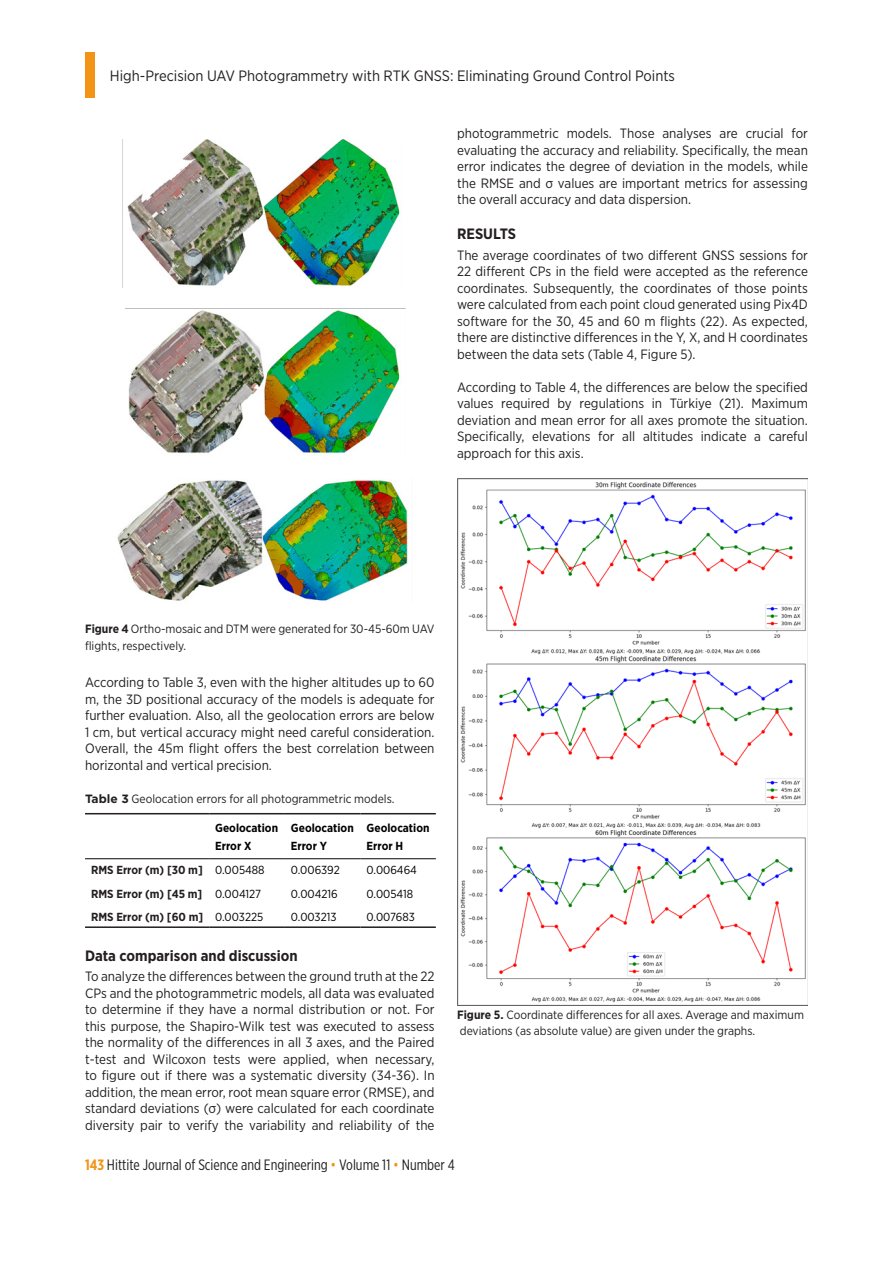
<style>
.page{position:relative;width:893px;height:1263px;background:#fff}
.page>*{position:absolute;margin:0;border:0;box-sizing:border-box;transform-origin:0 0}
.t1{font:15px "Gotham Narrow";color:#231f20}
.t2{font:15px "Gotham X Narrow";color:#231f20}
.Title_2{font:700 15px "Gotham Narrow";color:#231f20}
.Title_1{font:700 15px "Gotham Narrow";color:#231f20}
.metin{font:13.5px/16.5px "Gotham Narrow";color:#231f20;text-align:justify}
.Table_and_figure_caption_title{font:12px/16.5px "Gotham Narrow";color:#231f20}
.Table_and_figure_caption_title-2{font:11.7px "Gotham Narrow";color:#000}
.Table_and_figure_caption_title-3{font:700 11.7px/18px "Gotham Narrow";color:#000}
.Table_and_figure_caption_title-4{font:700 11.7px "Gotham Narrow";color:#231f20}
.s1{font-weight:700}
.s2{font-family:"Gotham";font-weight:700}
.s3{font-weight:700;color:#f39417}
.s4{color:#f39417}
</style>
<div class="page">
<div style="left:86px;top:52px;width:9px;height:46px;background:#f39417"></div>
<img style="left:117px;top:139px;width:291px;height:462px">
<hr style="left:209px;top:858px;width:76px;height:1px;background:#231f20">
<hr style="left:285px;top:858px;width:76px;height:1px;background:#231f20">
<hr style="left:361px;top:858px;width:75px;height:1px;background:#231f20">
<hr style="left:85px;top:858px;width:124px;height:1px;background:#231f20">
<hr style="left:85px;top:813px;width:124px;height:1px;background:#231f20">
<hr style="left:209px;top:813px;width:76px;height:1px;background:#231f20">
<hr style="left:285px;top:813px;width:76px;height:1px;background:#231f20">
<hr style="left:361px;top:813px;width:75px;height:1px;background:#231f20">
<hr style="left:85px;top:926px;width:124px;height:2px;background:#231f20">
<hr style="left:209px;top:926px;width:76px;height:2px;background:#231f20">
<hr style="left:285px;top:926px;width:76px;height:2px;background:#231f20">
<hr style="left:361px;top:926px;width:75px;height:2px;background:#231f20">
<img style="left:457px;top:478px;width:351px;height:527px">
<hr style="left:98px;top:1262px;width:125px;height:1px;background:#231f20">
<img style="left:117px;top:459px;width:291px;height:17px">
<img style="left:117px;top:289px;width:291px;height:17px">
<img style="left:117px;top:299px;width:7px;height:163px">
<p class="t1" style="left:110px;top:66px;width:567px">High-Precision UAV Photogrammetry with RTK GNSS: Eliminating Ground Control Points</p>
<p class="metin" style="left:457px;top:125px;width:352px">photogrammetric models. Those analyses are crucial for evaluating the accuracy and reliability. Specifically, the mean error indicates the degree of deviation in the models, while the RMSE and σ values are important metrics for assessing the overall accuracy and data dispersion.</p>
<p class="Title_1" style="left:457px;top:224px;width:61px">RESULTS</p>
<p class="metin" style="left:457px;top:246px;width:352px">The average coordinates of two different GNSS sessions for 22 different CPs in the field were accepted as the reference coordinates. Subsequently, the coordinates of those points were calculated from each point cloud generated using Pix4D software for the 30, 45 and 60 m flights (22). As expected, there are distinctive differences in the Y, X, and H coordinates between the data sets (Table 4, Figure 5).</p>
<p class="metin" style="left:457px;top:378px;width:352px">According to Table 4, the differences are below the specified values required by regulations in Türkiye (21). Maximum deviation and mean error for all axes promote the situation.<br>Specifically, elevations for all altitudes indicate a careful approach for this axis.</p>
<p class="Table_and_figure_caption_title" style="left:85px;top:621px;width:351px"><span class="s1">Figure 4</span> Ortho-mosaic and DTM were generated for 30-45-60m UAV flights, respectively.</p>
<p class="metin" style="left:85px;top:674px;width:351px">According to Table 3, even with the higher altitudes up to 60 m, the 3D positional accuracy of the models is adequate for further evaluation. Also, all the geolocation errors are below 1 cm, but vertical accuracy might need careful consideration.<br>Overall, the 45m flight offers the best correlation between horizontal and vertical precision.</p>
<p class="Table_and_figure_caption_title" style="left:85px;top:790px;width:311px"><span class="s2">Table 3</span> Geolocation errors for all photogrammetric models.</p>
<p class="Table_and_figure_caption_title-3" style="left:215px;top:819px;width:64px">Geolocation<br>Error X</p>
<p class="Table_and_figure_caption_title-3" style="left:291px;top:819px;width:64px">Geolocation<br>Error Y</p>
<p class="Table_and_figure_caption_title-3" style="left:367px;top:819px;width:64px">Geolocation<br>Error H</p>
<p class="Table_and_figure_caption_title-4" style="left:91px;top:862px;width:113px">RMS Error (m) [30 m]</p>
<p class="Table_and_figure_caption_title-2" style="left:215px;top:863px;width:51px">0.005488</p>
<p class="Table_and_figure_caption_title-2" style="left:291px;top:863px;width:50px">0.006392</p>
<p class="Table_and_figure_caption_title-2" style="left:367px;top:863px;width:52px">0.006464</p>
<p class="Table_and_figure_caption_title-4" style="left:91px;top:886px;width:113px">RMS Error (m) [45 m]</p>
<p class="Table_and_figure_caption_title-2" style="left:215px;top:886px;width:48px">0.004127</p>
<p class="Table_and_figure_caption_title-2" style="left:291px;top:886px;width:48px">0.004216</p>
<p class="Table_and_figure_caption_title-2" style="left:367px;top:886px;width:48px">0.005418</p>
<p class="Table_and_figure_caption_title-4" style="left:91px;top:909px;width:114px">RMS Error (m) [60 m]</p>
<p class="Table_and_figure_caption_title-2" style="left:215px;top:910px;width:50px">0.003225</p>
<p class="Table_and_figure_caption_title-2" style="left:291px;top:910px;width:47px">0.003213</p>
<p class="Table_and_figure_caption_title-2" style="left:367px;top:910px;width:50px">0.007683</p>
<p class="Title_2" style="left:85px;top:946px;width:214px">Data comparison and discussion</p>
<p class="metin" style="left:85px;top:968px;width:351px">To analyze the differences between the ground truth at the 22<br>CPs and the photogrammetric models, all data was evaluated to determine if they have a normal distribution or not. For this purpose, the Shapiro-Wilk test was executed to assess the normality of the differences in all 3 axes, and the Paired t-test and Wilcoxon tests were applied, when necessary, to figure out if there was a systematic diversity (34-36). In addition, the mean error, root mean square error (RMSE), and standard deviations (σ) were calculated for each coordinate diversity pair to verify the variability and reliability of the</p>
<p class="Table_and_figure_caption_title" style="left:457px;top:1006px;width:348px"><span class="s1">Figure 5.</span> Coordinate differences for all axes. Average and maximum</p>
<p class="Table_and_figure_caption_title" style="left:460px;top:1022px;width:297px">deviations (as absolute value) are given under the graphs.</p>
<p class="t2" style="left:85px;top:1156px;width:371px"><span class="s3">143</span> Hittite Journal of Science and Engineering <span class="s4">•</span> Volume 11 <span class="s4">•</span> Number 4</p>
</div>
